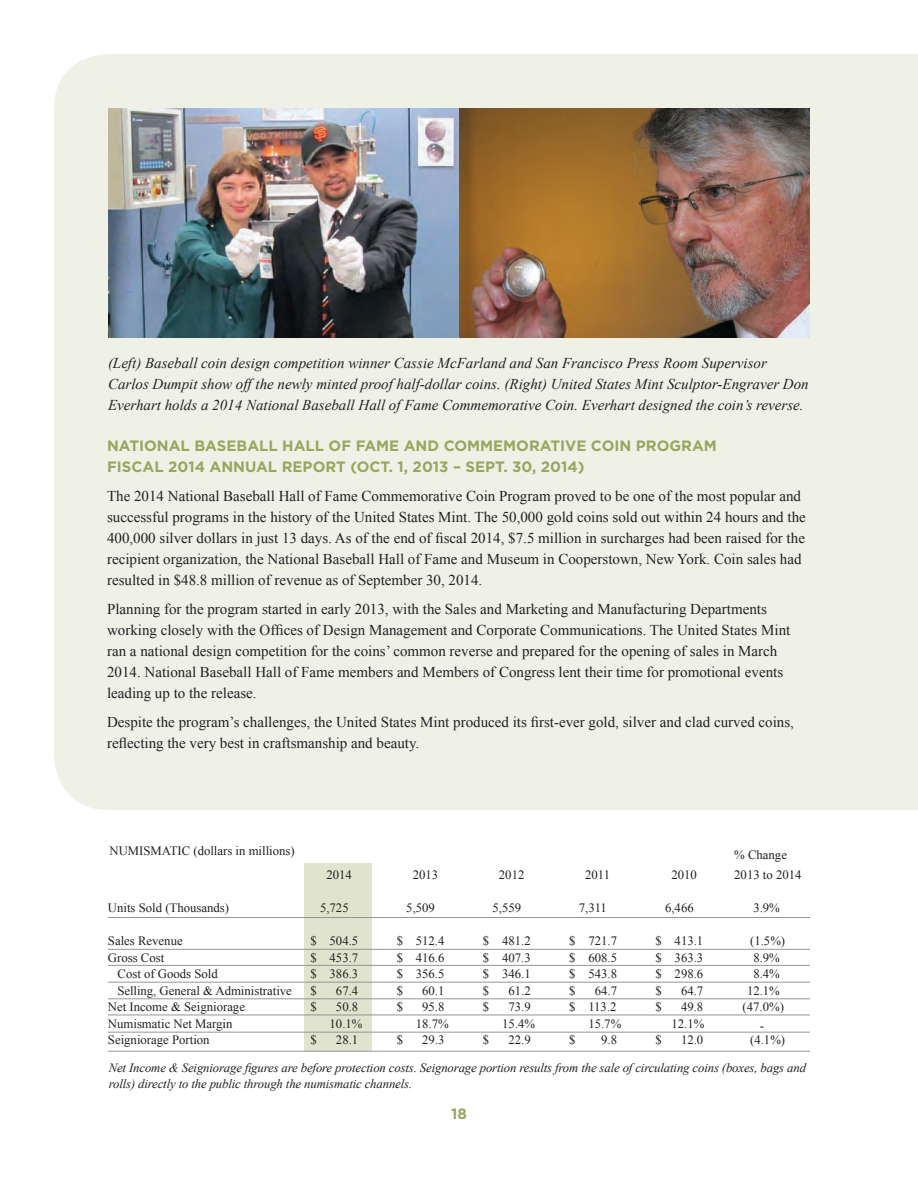
<style>
.page{position:relative;width:918px;height:1188px;background:#fff}
.page>*{position:absolute;margin:0;border:0;box-sizing:border-box;transform-origin:0 0}
.t1{font:15px/21px "Times New Roman";color:#231f20}
.t2{font:italic 15px/21px "Times New Roman";color:#231f20}
.t3{font:700 15px/21px "Gotham";color:#96a75e}
.t4{font:12.75px/20.2px "Times New Roman";color:#231f20}
.Section{font:italic 12.75px/16.5px "Times New Roman";letter-spacing:-.01em;color:#231f20}
.t5{font:12.75px "Times New Roman";color:#221e1f}
</style>
<div class="page">
<div style="left:304px;top:863px;width:68px;height:188px;background:#e0e3ce"></div>
<hr style="left:108px;top:917px;width:702px;height:1px;background:#939598">
<hr style="left:108px;top:949px;width:702px;height:1px;background:#939598">
<hr style="left:108px;top:965px;width:702px;height:1px;background:#939598">
<hr style="left:108px;top:982px;width:702px;height:1px;background:#939598">
<hr style="left:108px;top:998px;width:702px;height:1px;background:#939598">
<hr style="left:108px;top:1015px;width:702px;height:1px;background:#939598">
<hr style="left:108px;top:1032px;width:702px;height:1px;background:#939598">
<hr style="left:108px;top:1051px;width:702px;height:1px;background:#939598">
<img style="left:108px;top:108px;width:702px;height:230px">
<p class="t2" style="left:108px;top:352px;width:702px">(Left) Baseball coin design competition winner Cassie McFarland and San Francisco Press Room Supervisor<br>Carlos Dumpit show off the newly minted proof half-dollar coins. (Right) United States Mint Sculptor-Engraver Don<br>Everhart holds a 2014 National Baseball Hall of Fame Commemorative Coin. Everhart designed the coin’s reverse.</p>
<p class="t3" style="left:107px;top:435px;width:611px">NATIONAL BASEBALL HALL OF FAME AND COMMEMORATIVE COIN PROGRAM<br>FISCAL 2014 ANNUAL REPORT (OCT. 1, 2013 – SEPT. 30, 2014)</p>
<p class="t1" style="left:107px;top:486px;width:700px">The 2014 National Baseball Hall of Fame Commemorative Coin Program proved to be one of the most popular and successful programs in the history of the United States Mint. The 50,000 gold coins sold out within 24 hours and the 400,000 silver dollars in just 13 days. As of the end of fiscal 2014, $7.5 million in surcharges had been raised for the recipient organization, the National Baseball Hall of Fame and Museum in Cooperstown, New York. Coin sales had resulted in $48.8 million of revenue as of September 30, 2014.</p>
<p class="t1" style="left:107px;top:599px;width:685px">Planning for the program started in early 2013, with the Sales and Marketing and Manufacturing Departments working closely with the Offices of Design Management and Corporate Communications. The United States Mint ran a national design competition for the coins’ common reverse and prepared for the opening of sales in March 2014. National Baseball Hall of Fame members and Members of Congress lent their time for promotional events leading up to the release.</p>
<p class="t1" style="left:107px;top:712px;width:688px">Despite the program’s challenges, the United States Mint produced its first-ever gold, silver and clad curved coins, reflecting the very best in craftsmanship and beauty.</p>
<p class="t4" style="left:110px;top:840px;width:187px">NUMISMATIC (dollars in millions)</p>
<p class="t4" style="left:108px;top:898px;width:123px">Units Sold (Thousands)</p>
<p class="t4" style="left:108px;top:931px;width:76px">Sales Revenue</p>
<p class="t4" style="left:108px;top:947px;width:58px">Gross Cost</p>
<p class="t4" style="left:118px;top:964px;width:102px">Cost of Goods Sold</p>
<p class="t4" style="left:118px;top:980px;width:176px">Selling, General &amp; Administrative</p>
<p class="t4" style="left:108px;top:997px;width:139px">Net Income &amp; Seigniorage</p>
<p class="t4" style="left:108px;top:1013px;width:126px">Numismatic Net Margin</p>
<p class="t4" style="left:108px;top:1030px;width:103px">Seigniorage Portion</p>
<p class="t4" style="left:326px;top:865px;width:27px">2014</p>
<p class="t4" style="left:320px;top:898px;width:30px">5,725</p>
<p class="t4" style="left:310px;top:931px;width:49px">$ 504.5</p>
<p class="t4" style="left:310px;top:947px;width:49px">$ 453.7</p>
<p class="t4" style="left:310px;top:964px;width:49px">$ 386.3</p>
<p class="t4" style="left:310px;top:980px;width:8px">$</p>
<p class="t4" style="left:336px;top:980px;width:24px">67.4</p>
<p class="t4" style="left:310px;top:997px;width:8px">$</p>
<p class="t4" style="left:336px;top:997px;width:24px">50.8</p>
<p class="t4" style="left:330px;top:1013px;width:34px">10.1%</p>
<p class="t4" style="left:310px;top:1030px;width:8px">$</p>
<p class="t4" style="left:336px;top:1030px;width:24px">28.1</p>
<p class="t4" style="left:413px;top:865px;width:27px">2013</p>
<p class="t4" style="left:406px;top:898px;width:30px">5,509</p>
<p class="t4" style="left:397px;top:931px;width:49px">$ 512.4</p>
<p class="t4" style="left:397px;top:947px;width:49px">$ 416.6</p>
<p class="t4" style="left:397px;top:964px;width:49px">$ 356.5</p>
<p class="t4" style="left:397px;top:980px;width:8px">$</p>
<p class="t4" style="left:422px;top:980px;width:24px">60.1</p>
<p class="t4" style="left:397px;top:997px;width:8px">$</p>
<p class="t4" style="left:422px;top:997px;width:24px">95.8</p>
<p class="t4" style="left:416px;top:1013px;width:34px">18.7%</p>
<p class="t4" style="left:397px;top:1030px;width:8px">$</p>
<p class="t4" style="left:422px;top:1030px;width:24px">29.3</p>
<p class="t4" style="left:499px;top:865px;width:27px">2012</p>
<p class="t4" style="left:493px;top:898px;width:30px">5,559</p>
<p class="t4" style="left:483px;top:931px;width:49px">$ 481.2</p>
<p class="t4" style="left:483px;top:947px;width:49px">$ 407.3</p>
<p class="t4" style="left:483px;top:964px;width:49px">$ 346.1</p>
<p class="t4" style="left:483px;top:980px;width:8px">$</p>
<p class="t4" style="left:508px;top:980px;width:24px">61.2</p>
<p class="t4" style="left:483px;top:997px;width:8px">$</p>
<p class="t4" style="left:508px;top:997px;width:24px">73.9</p>
<p class="t4" style="left:502px;top:1013px;width:34px">15.4%</p>
<p class="t4" style="left:483px;top:1030px;width:8px">$</p>
<p class="t4" style="left:508px;top:1030px;width:24px">22.9</p>
<p class="t4" style="left:585px;top:865px;width:27px">2011</p>
<p class="t4" style="left:579px;top:898px;width:30px">7,311</p>
<p class="t4" style="left:569px;top:931px;width:49px">$ 721.7</p>
<p class="t4" style="left:569px;top:947px;width:49px">$ 608.5</p>
<p class="t4" style="left:569px;top:964px;width:49px">$ 543.8</p>
<p class="t4" style="left:569px;top:980px;width:8px">$</p>
<p class="t4" style="left:595px;top:980px;width:24px">64.7</p>
<p class="t4" style="left:569px;top:997px;width:49px">$ 113.2</p>
<p class="t4" style="left:588px;top:1013px;width:34px">15.7%</p>
<p class="t4" style="left:569px;top:1030px;width:8px">$</p>
<p class="t4" style="left:601px;top:1030px;width:17px">9.8</p>
<p class="t4" style="left:671px;top:865px;width:27px">2010</p>
<p class="t4" style="left:665px;top:898px;width:30px">6,466</p>
<p class="t4" style="left:656px;top:931px;width:49px">$ 413.1</p>
<p class="t4" style="left:656px;top:947px;width:49px">$ 363.3</p>
<p class="t4" style="left:656px;top:964px;width:49px">$ 298.6</p>
<p class="t4" style="left:656px;top:980px;width:8px">$</p>
<p class="t4" style="left:681px;top:980px;width:24px">64.7</p>
<p class="t4" style="left:656px;top:997px;width:8px">$</p>
<p class="t4" style="left:681px;top:997px;width:24px">49.8</p>
<p class="t4" style="left:671px;top:1013px;width:34px">12.1%</p>
<p class="t4" style="left:656px;top:1030px;width:8px">$</p>
<p class="t4" style="left:681px;top:1030px;width:24px">12.0</p>
<p class="t4" style="left:734px;top:844px;width:69px">% Change<br>2013 to 2014</p>
<p class="t4" style="left:753px;top:898px;width:28px">3.9%</p>
<p class="t4" style="left:750px;top:931px;width:37px">(1.5%)</p>
<p class="t4" style="left:753px;top:947px;width:28px">8.9%</p>
<p class="t4" style="left:753px;top:964px;width:28px">8.4%</p>
<p class="t4" style="left:747px;top:980px;width:34px">12.1%</p>
<p class="t4" style="left:743px;top:997px;width:43px">(47.0%)</p>
<p class="t4" style="left:750px;top:1030px;width:37px">(4.1%)</p>
<p class="t5" style="left:760px;top:1017px;width:6px">-</p>
<p class="Section" style="left:109px;top:1059px;width:699px">Net Income &amp; Seigniorage figures are before protection costs. Seignorage portion results from the sale of circulating coins (boxes, bags and rolls) directly to the public through the numismatic channels.</p>
<p class="t3" style="left:451px;top:1103px;width:17px">18</p>
</div>
